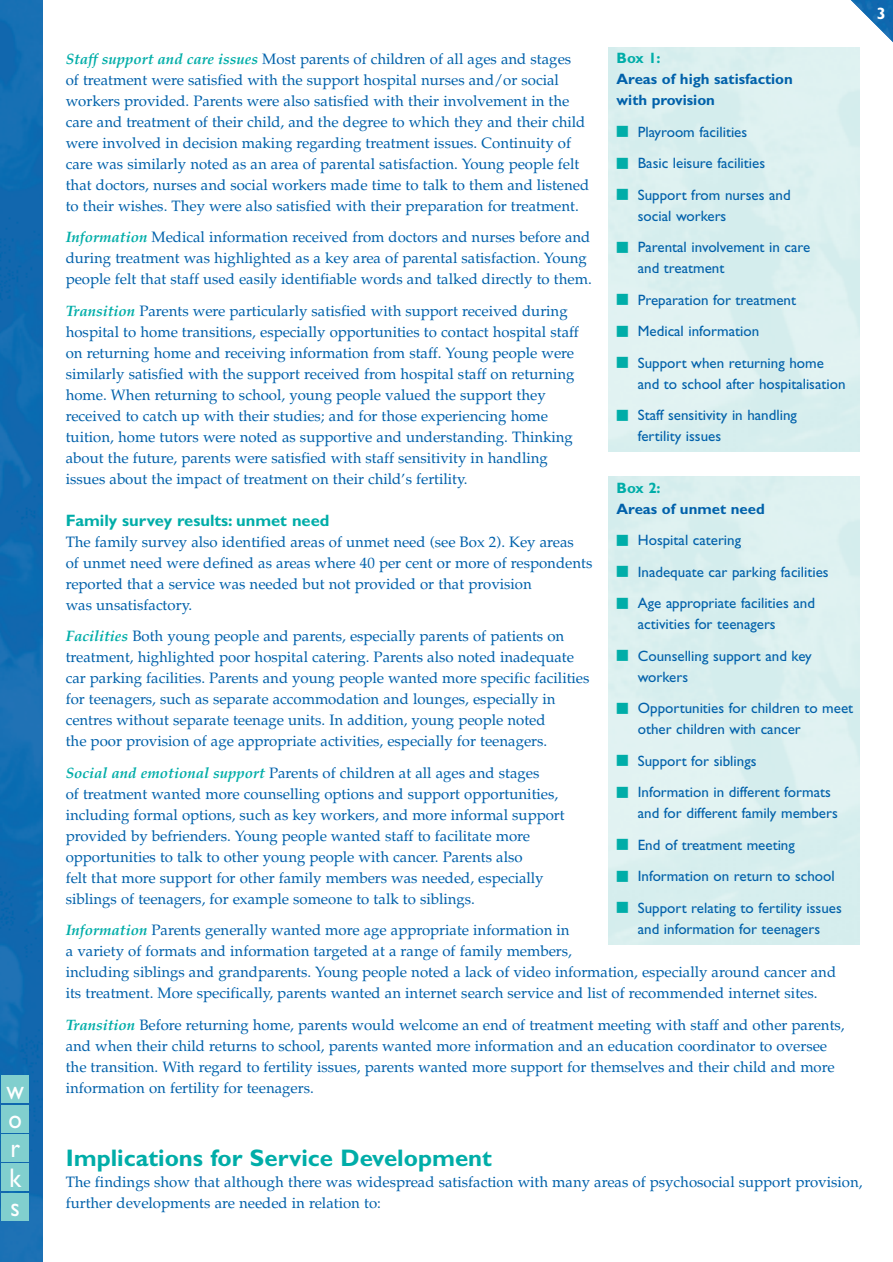
<style>
.page{position:relative;width:893px;height:1262px;background:#fff}
.page>*{position:absolute;margin:0;border:0;box-sizing:border-box;transform-origin:0 0}
.t1{font:27px/29.4px "Gill Sans";color:#fff;scale:.9 1}
.t2{font:700 24px "Gill Sans";color:#00ada8}
.t3{font:700 16.5px "Gill Sans";color:#00ada8}
.t4{font:700 16.5px "Gill Sans";color:#fff}
.t5{font:15px/21px "Palatino";color:#0161aa}
.t6{font:15px/21px "Gill Sans";color:#0161aa}
.t7{font:700 15px/21px "Gill Sans";color:#0161aa}
.t8{font:700 15px "Gill Sans";letter-spacing:-.015em;color:#00ada8}
.s1{font-weight:700;font-style:italic;color:#00ada8}
.s2{color:#00ada8}
</style>
<div class="page">
<img style="left:0;top:0;width:43px;height:1262px">
<div style="left:2px;top:1075px;width:27px;height:28px;background:#81cfce"></div>
<div style="left:2px;top:1105px;width:27px;height:27px;background:#81cfce"></div>
<div style="left:2px;top:1134px;width:27px;height:27px;background:#81cfce"></div>
<div style="left:2px;top:1163px;width:27px;height:28px;background:#81cfce"></div>
<div style="left:2px;top:1193px;width:27px;height:27px;background:#81cfce"></div>
<img style="left:851px;top:0;width:41px;height:41px">
<h1 class="t1" style="left:7px;top:1077px;width:21px">w o r k s</h1>
<p class="t5" style="left:66px;top:50px;width:525px"><span class="s1">Staff support and care issues</span> Most parents of children of all ages and stages<br>of treatment were satisfied with the support hospital nurses and/or social workers provided. Parents were also satisfied with their involvement in the care and treatment of their child, and the degree to which they and their child were involved in decision making regarding treatment issues. Continuity of care was similarly noted as an area of parental satisfaction. Young people felt that doctors, nurses and social workers made time to talk to them and listened to their wishes. They were also satisfied with their preparation for treatment.</p>
<p class="t5" style="left:66px;top:228px;width:527px"><span class="s1">Information</span> Medical information received from doctors and nurses before and during treatment was highlighted as a key area of parental satisfaction. Young people felt that staff used easily identifiable words and talked directly to them.</p>
<p class="t5" style="left:66px;top:302px;width:514px"><span class="s1">Transition</span> Parents were particularly satisfied with support received during hospital to home transitions, especially opportunities to contact hospital staff on returning home and receiving information from staff. Young people were similarly satisfied with the support received from hospital staff on returning home. When returning to school, young people valued the support they received to catch up with their studies; and for those experiencing home tuition, home tutors were noted as supportive and understanding. Thinking about the future, parents were satisfied with staff sensitivity in handling issues about the impact of treatment on their child’s fertility.</p>
<p class="t3" style="left:66px;top:514px;width:265px">Family survey results: unmet need</p>
<p class="t5" style="left:66px;top:533px;width:528px">The family survey also identified areas of unmet need (see Box 2). Key areas<br>of unmet need were defined as areas where 40 per cent or more of respondents reported that a service was needed but not provided or that provision<br>was unsatisfactory.</p>
<p class="t5" style="left:66px;top:627px;width:525px"><span class="s1">Facilities</span> Both young people and parents, especially parents of patients on treatment, highlighted poor hospital catering. Parents also noted inadequate car parking facilities. Parents and young people wanted more specific facilities for teenagers, such as separate accommodation and lounges, especially in centres without separate teenage units. In addition, young people noted<br>the poor provision of age appropriate activities, especially for teenagers.</p>
<p class="t5" style="left:66px;top:764px;width:500px"><span class="s1">Social and emotional support</span> Parents of children at all ages and stages<br>of treatment wanted more counselling options and support opportunities, including formal options, such as key workers, and more informal support provided by befrienders. Young people wanted staff to facilitate more opportunities to talk to other young people with cancer. Parents also<br>felt that more support for other family members was needed, especially siblings of teenagers, for example someone to talk to siblings.</p>
<p class="t5" style="left:66px;top:921px;width:772px"><span class="s1">Information</span> Parents generally wanted more age appropriate information in<br>a variety of formats and information targeted at a range of family members,<br>including siblings and grandparents. Young people noted a lack of video information, especially around cancer and its treatment. More specifically, parents wanted an internet search service and list of recommended internet sites.</p>
<p class="t5" style="left:66px;top:1016px;width:780px"><span class="s1">Transition</span> Before returning home, parents would welcome an end of treatment meeting with staff and other parents, and when their child returns to school, parents wanted more information and an education coordinator to oversee the transition. With regard to fertility issues, parents wanted more support for themselves and their child and more information on fertility for teenagers.</p>
<p class="t8" style="left:616px;top:53px;width:46px">Box 1:</p>
<p class="t7" style="left:616px;top:70px;width:178px">Areas of high satisfaction with provision</p>
<p class="t6" style="left:616px;top:123px;width:132px"><span class="s2">■</span> Playroom facilities</p>
<p class="t6" style="left:616px;top:154px;width:150px"><span class="s2">■</span> Basic leisure facilities</p>
<p class="t6" style="left:637px;top:186px;width:154px;text-indent:-21px"><span class="s2">■</span> Support from nurses and social workers</p>
<p class="t6" style="left:637px;top:238px;width:174px;text-indent:-21px"><span class="s2">■</span> Parental involvement in care and treatment</p>
<p class="t6" style="left:616px;top:291px;width:181px"><span class="s2">■</span> Preparation for treatment</p>
<p class="t6" style="left:616px;top:322px;width:144px"><span class="s2">■</span> Medical information</p>
<p class="t6" style="left:637px;top:354px;width:209px;text-indent:-21px"><span class="s2">■</span> Support when returning home and to school after hospitalisation</p>
<p class="t6" style="left:637px;top:406px;width:161px;text-indent:-21px"><span class="s2">■</span> Staff sensitivity in handling fertility issues</p>
<p class="t8" style="left:616px;top:482px;width:46px">Box 2:</p>
<p class="t7" style="left:616px;top:500px;width:150px">Areas of unmet need</p>
<p class="t6" style="left:616px;top:531px;width:126px"><span class="s2">■</span> Hospital catering</p>
<p class="t6" style="left:616px;top:563px;width:214px"><span class="s2">■</span> Inadequate car parking facilities</p>
<p class="t6" style="left:637px;top:594px;width:179px;text-indent:-21px"><span class="s2">■</span> Age appropriate facilities and activities for teenagers</p>
<p class="t6" style="left:637px;top:647px;width:175px;text-indent:-21px"><span class="s2">■</span> Counselling support and key workers</p>
<p class="t6" style="left:637px;top:699px;width:217px;text-indent:-21px"><span class="s2">■</span> Opportunities for children to meet other children with cancer</p>
<p class="t6" style="left:616px;top:752px;width:141px"><span class="s2">■</span> Support for siblings</p>
<p class="t6" style="left:637px;top:783px;width:201px;text-indent:-21px"><span class="s2">■</span> Information in different formats and for different family members</p>
<p class="t6" style="left:616px;top:836px;width:180px"><span class="s2">■</span> End of treatment meeting</p>
<p class="t6" style="left:616px;top:867px;width:220px"><span class="s2">■</span> Information on return to school</p>
<p class="t6" style="left:616px;top:899px;width:227px;text-align:center"><span class="s2">■</span> Support relating to fertility issues and information for teenagers</p>
<p class="t4" style="left:876px;top:8px;width:11px">3</p>
<h2 class="t2" style="left:66px;top:1150px;width:428px">Implications for Service Development</h2>
<p class="t5" style="left:66px;top:1173px;width:798px">The findings show that although there was widespread satisfaction with many areas of psychosocial support provision, further developments are needed in relation to:</p>
</div>
